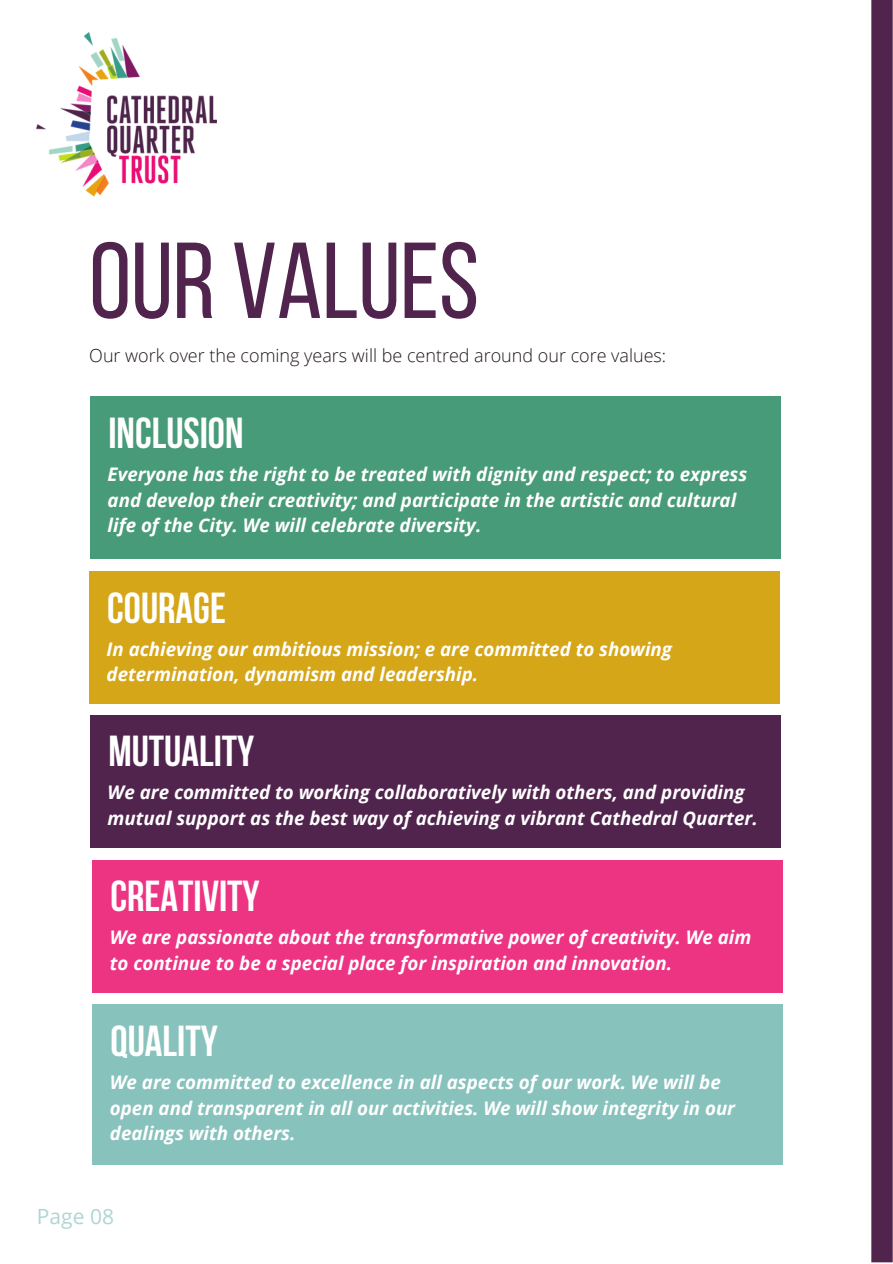
<style>
.page{position:relative;width:893px;height:1264px;background:#fff}
.page>*{position:absolute;margin:0;border:0;box-sizing:border-box;transform-origin:0 0}
.t1{font:107.55px "Bebas Neue";color:#51244e}
.t2{font:700 43.2px "Bebas Neue";color:#fff}
.t3{font:21px "Open Sans";color:#aed6d3}
.t4{font:italic 700 18.75px/25.8px "Open Sans";color:#fff}
.t5{font:300 18px "Open Sans";color:#201917}
</style>
<div class="page">
<div style="left:90px;top:396px;width:690px;height:162px;background:#489b79"></div>
<div style="left:89px;top:571px;width:690px;height:132px;background:#d6a619"></div>
<div style="left:90px;top:714px;width:690px;height:133px;background:#51244e"></div>
<div style="left:93px;top:859px;width:690px;height:133px;background:#ed3483"></div>
<div style="left:93px;top:1004px;width:690px;height:160px;background:#88c2bd"></div>
<img style="left:37px;top:33px;width:180px;height:164px">
<div style="left:871px;top:0;width:21px;height:1262px;background:#51244e"></div>
<p class="t1" style="left:89px;top:237px;width:391px">OUR VALUES</p>
<p class="t5" style="left:89px;top:343px;width:578px">Our work over the coming years will be centred around our core values:</p>
<p class="t2" style="left:108px;top:415px;width:136px">INCLUSION</p>
<p class="t4" style="left:108px;top:460px;width:641px">Everyone has the right to be treated with dignity and respect; to express and develop their creativity; and participate in the artistic and cultural life of the City. We will celebrate diversity.</p>
<p class="t2" style="left:107px;top:590px;width:120px">COURAGE</p>
<p class="t4" style="left:106px;top:635px;width:567px">In achieving our ambitious mission; e are committed to showing determination, dynamism and leadership.</p>
<p class="t2" style="left:108px;top:734px;width:147px">MUTUALITY</p>
<p class="t4" style="left:108px;top:779px;width:651px">We are committed to working collaboratively with others, and providing mutual support as the best way of achieving a vibrant Cathedral Quarter.</p>
<p class="t2" style="left:111px;top:878px;width:151px">CREATIVITY</p>
<p class="t4" style="left:110px;top:923px;width:643px">We are passionate about the transformative power of creativity. We aim to continue to be a special place for inspiration and innovation.</p>
<p class="t2" style="left:111px;top:1023px;width:109px">QUALITY</p>
<p class="t4" style="left:110px;top:1068px;width:626px">We are committed to excellence in all aspects of our work. We will be open and transparent in all our activities. We will show integrity in our dealings with others.</p>
<p class="t3" style="left:37px;top:1201px;width:78px">Page 08</p>
</div>
